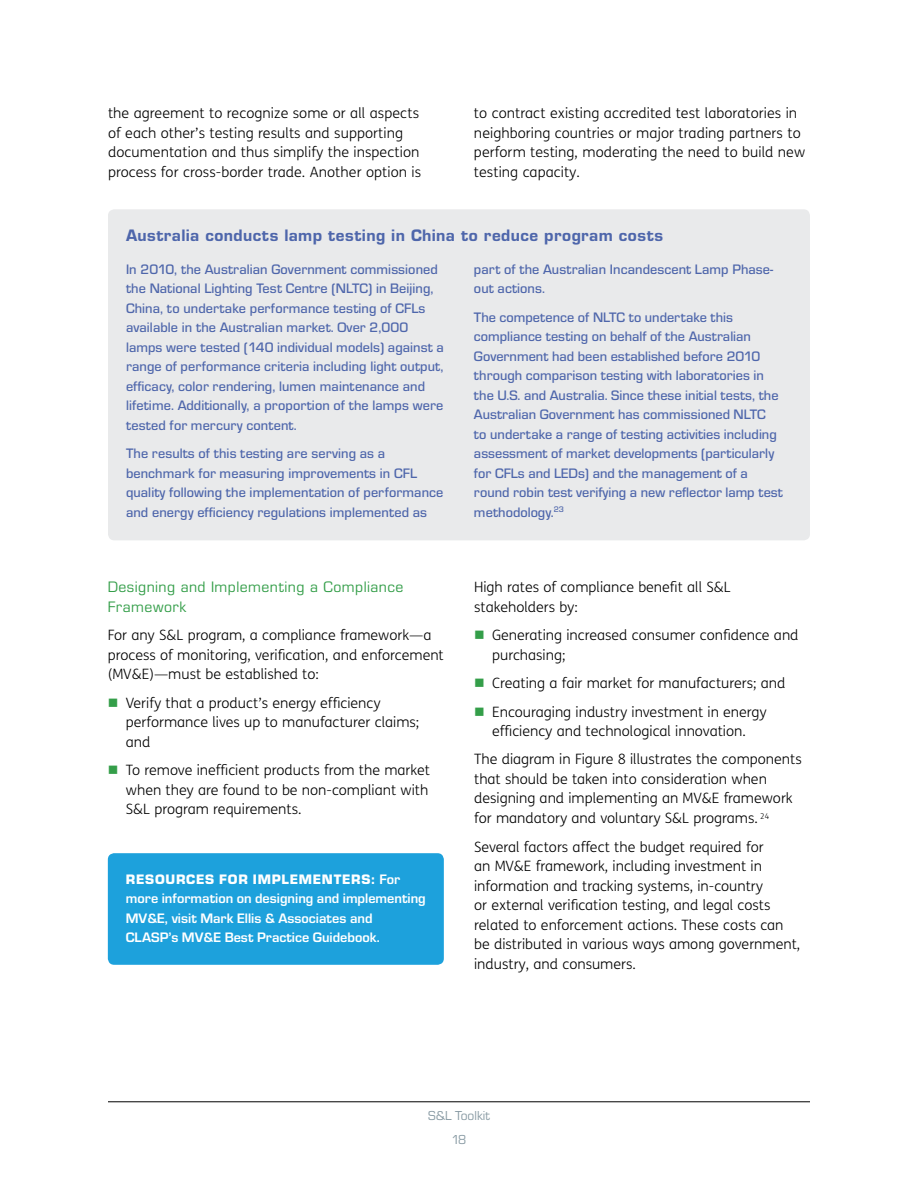
<style>
.page{position:relative;width:918px;height:1188px;background:#fff}
.page>*{position:absolute;margin:0;border:0;box-sizing:border-box;transform-origin:0 0}
.t1{font:17.25px "Eurostile T Heav";letter-spacing:.025em;color:#4e66ab}
.t2{font:15.75px/19.5px "Eurostile T";letter-spacing:.03em;color:#349e49}
.t3{font:300 14.25px/19.5px "FS Me";color:#000}
.t4{font:500 14.25px/19.5px "Eurostile T";letter-spacing:.005em;color:#4e66ab}
.t5{font:700 14.25px/19.5px "Eurostile T";color:#fff}
.t6{font:14.25px "Eurostile T Blac";letter-spacing:.055em;color:#fff}
.t7{font:13.5px/23.7px "Eurostile T";letter-spacing:-.05em;color:#899ba4;text-align:center}
.s1{color:#349e49}
.s2{font-family:"Eurostile T";font-weight:700}
</style>
<div class="page">
<hr style="left:108px;top:1102px;width:702px;height:1px;background:#000">
<div style="left:108px;top:209px;width:702px;height:331px;background:#e9eaeb;border-radius:6px"></div>
<div style="left:108px;top:853px;width:336px;height:112px;background:#1da1dc;border-radius:6px"></div>
<p class="t3" style="left:108px;top:103px;width:315px">the agreement to recognize some or all aspects of each other’s testing results and supporting documentation and thus simplify the inspection process for cross-border trade. Another option is</p>
<p class="t3" style="left:474px;top:103px;width:333px">to contract existing accredited test laboratories in neighboring countries or major trading partners to perform testing, moderating the need to build new testing capacity.</p>
<p class="t1" style="left:126px;top:226px;width:539px">Australia conducts lamp testing in China to reduce program costs</p>
<p class="t4" style="left:126px;top:260px;width:313px">In 2010, the Australian Government commissioned the National Lighting Test Centre (NLTC</p>
<p class="t4" style="left:474px;top:259px;width:301px">part of the Australian Incandescent Lamp Phase&shy;out actions.</p>
<p class="t4" style="left:474px;top:307px;width:128px">The competence of NLTC</p>
<p class="t4" style="left:126px;top:279px;width:320px;text-indent:242px">) in Beijing, China, to undertake performance testing of CFLs available in the Australian market. Over 2,000 lamps were tested (140 individual models) against a range of performance criteria including light output, efficacy, color rendering, lumen maintenance and lifetime. Additionally, a proportion of the lamps were tested for mercury content.</p>
<p class="t4" style="left:126px;top:444px;width:319px">The results of this testing are serving as a benchmark for measuring improvements in CFL quality following the implementation of performance and energy efficiency regulations implemented as</p>
<p class="t4" style="left:474px;top:307px;width:311px;text-indent:155px">to undertake this compliance testing on behalf of the Australian Government had been established before 2010 through comparison testing with laboratories in the U.S. and Australia. Since these initial tests, the Australian Government has commissioned NLTC<br>to undertake a range of testing activities including assessment of market developments (particularly for CFLs and LEDs) and the management of a round robin test verifying a new reflector lamp test methodology.<sup>23</sup></p>
<p class="t2" style="left:108px;top:577px;width:297px">Designing and Implementing a Compliance<br>Framework</p>
<p class="t3" style="left:108px;top:625px;width:338px">For any S&amp;L program, a compliance framework—a process of monitoring, verification, and enforcement (MV&amp;E)—must be established to:</p>
<p class="t3" style="left:126px;top:693px;width:295px;text-indent:-18px"><span class="s1">■</span> Verify that a product’s energy efficiency performance lives up to manufacturer claims; and</p>
<p class="t3" style="left:126px;top:760px;width:306px;text-align:justify;text-indent:-18px"><span class="s1">■</span> To remove inefficient products from the market when they are found to be non-compliant with S&amp;L program requirements.</p>
<p class="t6" style="left:126px;top:871px;width:276px">RESOURCES FOR IMPLEMENTERS: <span class="s2">For</span></p>
<p class="t5" style="left:126px;top:889px;width:302px">more information on designing and implementing<br>MV&amp;E, visit Mark Ellis &amp; Associates and<br>CLASP’s MV&amp;E Best Practice Guidebook.</p>
<p class="t3" style="left:474px;top:577px;width:258px">High rates of compliance benefit all S&amp;L stakeholders by:</p>
<p class="t3" style="left:492px;top:625px;width:308px;text-indent:-18px"><span class="s1">■</span> Generating increased consumer confidence and purchasing;</p>
<p class="t3" style="left:474px;top:673px;width:313px"><span class="s1">■</span> Creating a fair market for manufacturers; and</p>
<p class="t3" style="left:474px;top:701px;width:294px;text-align:center"><span class="s1">■</span> Encouraging industry investment in energy efficiency and technological innovation.</p>
<p class="t3" style="left:474px;top:749px;width:329px">The diagram in Figure 8 illustrates the components that should be taken into consideration when designing and implementing an MV&amp;E framework for mandatory and voluntary S&amp;L programs. <sup>24</sup></p>
<p class="t3" style="left:474px;top:836px;width:328px">Several factors affect the budget required for<br>an MV&amp;E framework, including investment in information and tracking systems, in-country<br>or external verification testing, and legal costs related to enforcement actions. These costs can be distributed in various ways among government, industry, and consumers.</p>
<p class="t7" style="left:428px;top:1104px;width:63px">S&amp;L Toolkit<br>18</p>
</div>
